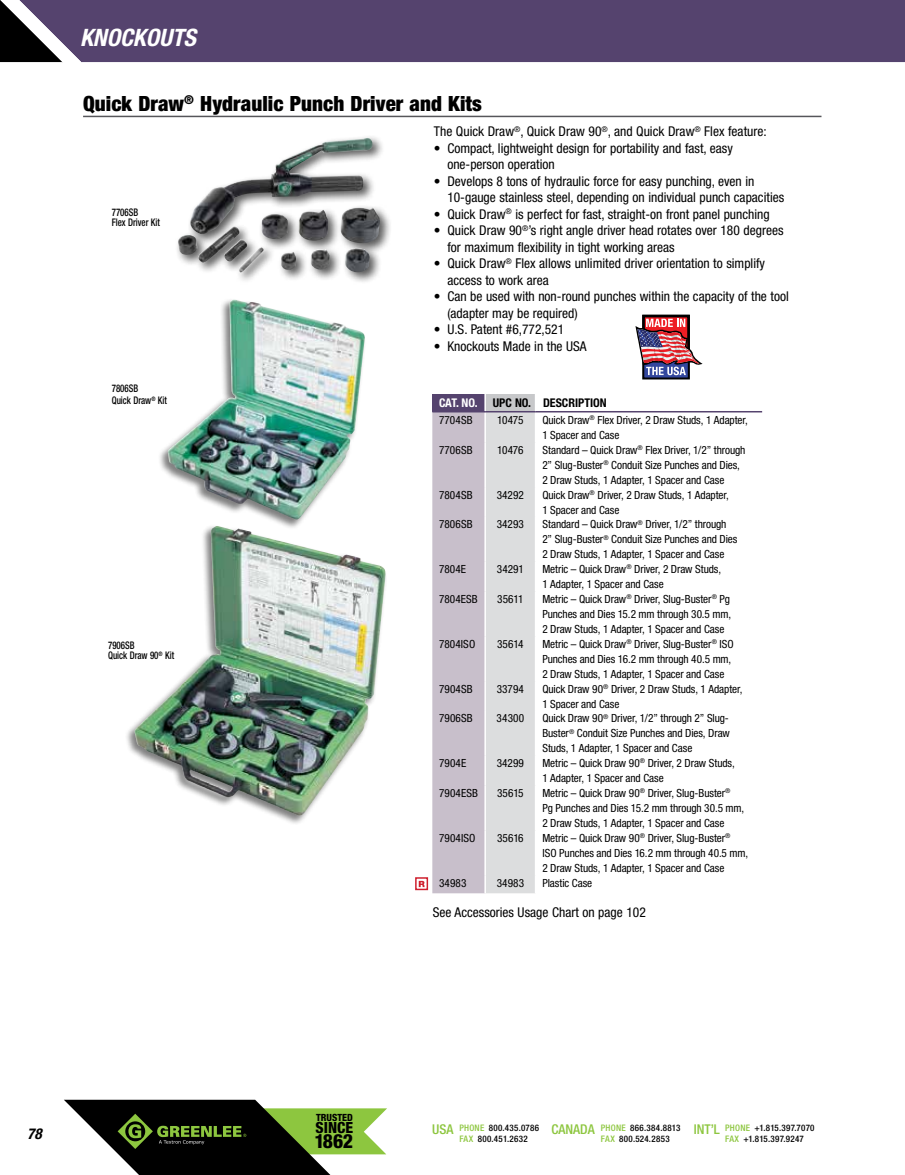
<style>
.page{position:relative;width:905px;height:1175px;background:#fff}
.page>*{position:absolute;margin:0;border:0;box-sizing:border-box;transform-origin:0 0}
.t1{font:italic 700 condensed 24px "Helvetica Neue LT Std";color:#fff}
.t2{font:900 condensed 21px "Helvetica Neue LT Std";letter-spacing:.005em;color:#000}
.t3{font:800 condensed 19.5px "Helvetica Neue LT Std";color:#000}
.t4{font:800 condensed 15.45px "Helvetica Neue LT Std";color:#000}
.t5{font:italic 700 condensed 15px "Helvetica Neue LT Std";color:#000}
.t6{font:condensed 13.5px/16.5px "Helvetica Neue LT Std";color:#000}
.t7{font:500 condensed 13.5px "Helvetica Neue LT Std";color:#8dc63f}
.t8{font:700 condensed 12px "Helvetica Neue LT Std";color:#000}
.t9{font:condensed 11.25px/15px "Helvetica Neue LT Std";letter-spacing:-.005em;color:#000}
.t10{font:500 condensed 10.5px/10.5px "Helvetica Neue LT Std";color:#000;scale:.85 1}
.t11{font:800 condensed 9.9px "Helvetica Neue LT Std";color:#000}
.t12{font:500 condensed 9px "Helvetica Neue LT Std";letter-spacing:.03em;color:#000}
.s1{color:#fff}
.s2{color:#8dc63f}
</style>
<div class="page">
<div style="left:81px;top:0;width:823px;height:62px;background:#55436e"></div>
<svg style="left:64px;top:1099px;width:323px;height:75px"></svg>
<svg style="left:0;top:0;width:81px;height:62px"></svg>
<hr style="left:83px;top:116px;width:738px;height:1px;background:#56565a">
<img style="left:134px;top:529px;width:252px;height:288px">
<div style="left:157px;top:298px;width:209px;height:231px;background:#000;opacity:.5"></div>
<img style="left:168px;top:300px;width:197px;height:221px">
<div style="left:174px;top:134px;width:218px;height:150px;background:#000;opacity:.65"></div>
<img style="left:178px;top:138px;width:203px;height:125px">
<svg style="left:432px;top:394px;width:104px;height:499px"></svg>
<hr style="left:535px;top:411px;width:227px;height:1px;background:#55436e">
<svg style="left:415px;top:877px;width:13px;height:13px"></svg>
<svg style="left:419px;top:881px;width:5px;height:6px"></svg>
<svg style="left:635px;top:314px;width:68px;height:65px"></svg>
<h1 class="t1" style="left:80px;top:22px;width:118px">KNOCKOUTS</h1>
<h2 class="t2" style="left:83px;top:91px;width:400px">Quick Draw<sup>®</sup> Hydraulic Punch Driver and Kits</h2>
<p class="t6" style="left:434px;top:123px;width:334px">The Quick Draw<sup>®</sup>, Quick Draw 90<sup>®</sup>, and Quick Draw<sup>®</sup> Flex feature:</p>
<p class="t6" style="left:447px;top:140px;width:287px;text-indent:-14px">• Compact, lightweight design for portability and fast, easy one-person operation</p>
<p class="t6" style="left:447px;top:173px;width:338px;text-indent:-14px">• Develops 8 tons of hydraulic force for easy punching, even in<br>10-gauge stainless steel, depending on individual punch capacities</p>
<p class="t6" style="left:434px;top:206px;width:337px">• Quick Draw<sup>®</sup> is perfect for fast, straight-on front panel punching</p>
<p class="t6" style="left:447px;top:222px;width:337px;text-indent:-13px">• Quick Draw 90<sup>®</sup>’s right angle driver head rotates over 180 degrees for maximum flexibility in tight working areas</p>
<p class="t6" style="left:447px;top:255px;width:319px;text-indent:-14px">• Quick Draw<sup>®</sup> Flex allows unlimited driver orientation to simplify access to work area</p>
<p class="t6" style="left:447px;top:288px;width:343px;text-indent:-14px">• Can be used with non-round punches within the capacity of the tool (adapter may be required)</p>
<p class="t6" style="left:434px;top:321px;width:132px">• U.S. Patent #6,772,521</p>
<p class="t6" style="left:434px;top:338px;width:154px">• Knockouts Made in the USA</p>
<p class="t10" style="left:112px;top:382px;width:66px;line-height:12px">7806SB<br>Quick Draw<sup>®</sup> Kit</p>
<p class="t10" style="left:112px;top:207px;width:58px">7706SB<br>Flex Driver Kit</p>
<p class="t8" style="left:439px;top:395px;width:169px"><span class="s1">CAT. NO.</span> UPC NO. DESCRIPTION</p>
<p class="t9" style="left:439px;top:412px;width:35px">7704SB</p>
<p class="t9" style="left:497px;top:412px;width:28px">10475</p>
<p class="t9" style="left:542px;top:412px;width:207px">Quick Draw<sup>®</sup> Flex Driver, 2 Draw Studs, 1 Adapter,<br>1 Spacer and Case</p>
<p class="t9" style="left:439px;top:442px;width:35px">7706SB</p>
<p class="t9" style="left:497px;top:442px;width:28px">10476</p>
<p class="t9" style="left:542px;top:442px;width:204px">Standard – Quick Draw<sup>®</sup> Flex Driver, 1/2” through<br>2” Slug-Buster<sup>®</sup> Conduit Size Punches and Dies,<br>2 Draw Studs, 1 Adapter, 1 Spacer and Case</p>
<p class="t9" style="left:439px;top:487px;width:35px">7804SB</p>
<p class="t9" style="left:496px;top:487px;width:29px">34292</p>
<p class="t9" style="left:542px;top:487px;width:188px">Quick Draw<sup>®</sup> Driver, 2 Draw Studs, 1 Adapter,<br>1 Spacer and Case</p>
<p class="t9" style="left:439px;top:517px;width:35px">7806SB</p>
<p class="t9" style="left:497px;top:517px;width:29px">34293</p>
<p class="t9" style="left:542px;top:517px;width:196px">Standard – Quick Draw<sup>®</sup> Driver, 1/2” through<br>2” Slug-Buster<sup>®</sup> Conduit Size Punches and Dies<br>2 Draw Studs, 1 Adapter, 1 Spacer and Case</p>
<p class="t9" style="left:439px;top:561px;width:29px">7804E</p>
<p class="t9" style="left:497px;top:561px;width:29px">34291</p>
<p class="t9" style="left:542px;top:561px;width:180px">Metric – Quick Draw<sup>®</sup> Driver, 2 Draw Studs,<br>1 Adapter, 1 Spacer and Case</p>
<p class="t9" style="left:439px;top:591px;width:40px">7804ESB</p>
<p class="t9" style="left:497px;top:591px;width:28px">35611</p>
<p class="t9" style="left:542px;top:591px;width:190px;text-align:justify">Metric – Quick Draw<sup>®</sup> Driver, Slug-Buster<sup>®</sup> Pg Punches and Dies 15.2 mm through 30.5 mm, 2 Draw Studs, 1 Adapter, 1 Spacer and Case</p>
<p class="t9" style="left:439px;top:636px;width:38px">7804ISO</p>
<p class="t9" style="left:497px;top:636px;width:28px">35614</p>
<p class="t9" style="left:542px;top:636px;width:193px">Metric – Quick Draw<sup>®</sup> Driver, Slug-Buster<sup>®</sup> ISO<br>Punches and Dies 16.2 mm through 40.5 mm,<br>2 Draw Studs, 1 Adapter, 1 Spacer and Case</p>
<p class="t9" style="left:439px;top:681px;width:35px">7904SB</p>
<p class="t9" style="left:497px;top:681px;width:29px">33794</p>
<p class="t9" style="left:542px;top:681px;width:201px">Quick Draw 90<sup>®</sup> Driver, 2 Draw Studs, 1 Adapter,<br>1 Spacer and Case</p>
<p class="t9" style="left:439px;top:711px;width:35px">7906SB</p>
<p class="t9" style="left:496px;top:711px;width:29px">34300</p>
<p class="t9" style="left:542px;top:711px;width:189px;text-align:justify">Quick Draw 90<sup>®</sup> Driver, 1/2” through 2” Slug-Buster<sup>®</sup> Conduit Size Punches and Dies, Draw Studs, 1 Adapter, 1 Spacer and Case</p>
<p class="t9" style="left:439px;top:755px;width:29px">7904E</p>
<p class="t9" style="left:496px;top:755px;width:29px">34299</p>
<p class="t9" style="left:542px;top:755px;width:194px">Metric – Quick Draw 90<sup>®</sup> Driver, 2 Draw Studs,<br>1 Adapter, 1 Spacer and Case</p>
<p class="t9" style="left:439px;top:785px;width:40px">7904ESB</p>
<p class="t9" style="left:497px;top:785px;width:28px">35615</p>
<p class="t9" style="left:542px;top:785px;width:203px">Metric – Quick Draw 90<sup>®</sup> Driver, Slug-Buster<sup>®<br></sup>Pg Punches and Dies 15.2 mm through 30.5 mm,<br>2 Draw Studs, 1 Adapter, 1 Spacer and Case</p>
<p class="t9" style="left:439px;top:830px;width:38px">7904ISO</p>
<p class="t9" style="left:497px;top:830px;width:28px">35616</p>
<p class="t9" style="left:542px;top:830px;width:207px">Metric – Quick Draw 90<sup>®</sup> Driver, Slug-Buster<sup>®<br></sup>ISO Punches and Dies 16.2 mm through 40.5 mm,<br>2 Draw Studs, 1 Adapter, 1 Spacer and Case</p>
<p class="t9" style="left:439px;top:875px;width:29px">34983</p>
<p class="t9" style="left:496px;top:875px;width:29px">34983</p>
<p class="t9" style="left:542px;top:875px;width:51px">Plastic Case</p>
<p class="t6" style="left:433px;top:903px;width:215px">See Accessories Usage Chart on page 102</p>
<p class="t10" style="left:108px;top:639px;width:79px">7906SB<br>Quick Draw 90<sup>®</sup> Kit</p>
<h3 class="t5" style="left:27px;top:1124px;width:16px">78</h3>
<p class="t11" style="left:316px;top:1111px;width:38px">TRUSTED</p>
<h3 class="t4" style="left:315px;top:1118px;width:39px">SINCE</h3>
<h3 class="t3" style="left:314px;top:1129px;width:40px">1862</h3>
<p class="t7" style="left:432px;top:1121px;width:23px">USA</p>
<p class="t7" style="left:551px;top:1121px;width:45px">CANADA</p>
<p class="t7" style="left:693px;top:1121px;width:28px">INT’L</p>
<p class="t12" style="left:459px;top:1133px;width:70px"><span class="s2">FAX</span> 800.451.2632</p>
<p class="t12" style="left:600px;top:1133px;width:70px"><span class="s2">FAX</span> 800.524.2853</p>
<p class="t12" style="left:725px;top:1133px;width:80px"><span class="s2">FAX</span> +1.815.397.9247</p>
<p class="t12" style="left:459px;top:1122px;width:81px"><span class="s2">PHONE</span> 800.435.0786</p>
<p class="t12" style="left:600px;top:1122px;width:81px"><span class="s2">PHONE</span> 866.384.8813</p>
<p class="t12" style="left:725px;top:1122px;width:91px"><span class="s2">PHONE</span> +1.815.397.7070</p>
</div>
